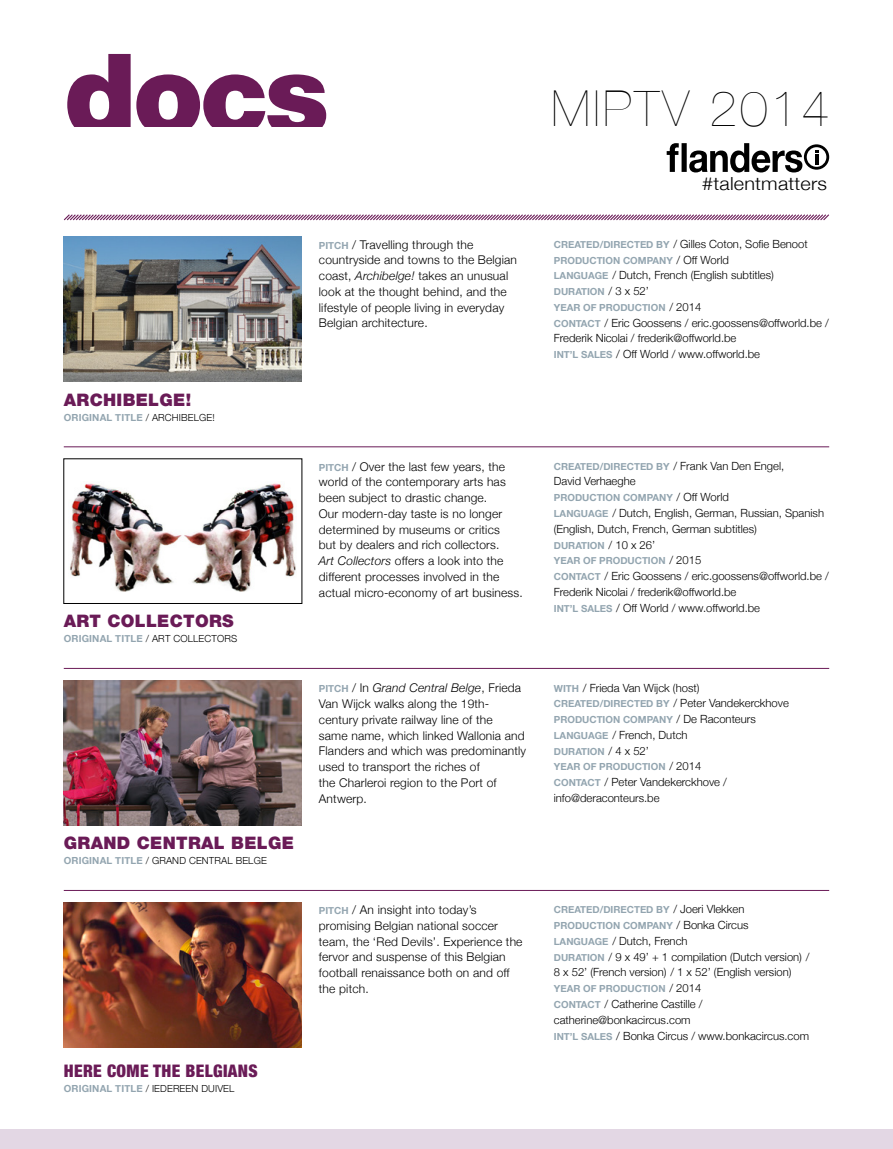
<style>
.page{position:relative;width:893px;height:1149px;background:#fff}
.page>*{position:absolute;margin:0;border:0;box-sizing:border-box;transform-origin:0 0}
.t1{font:900 112.5px "Helvetica Neue";color:#6a1b57}
.t2{font:200 49.5px "Helvetica Neue";letter-spacing:.065em;color:#000}
.t3{font:300 18px "Helvetica Neue";letter-spacing:.01em;color:#000;scale:1.15 1}
.t4{font:900 17.25px "Helvetica Neue";letter-spacing:.02em;color:#6a1b57}
.t5{font:900 condensed 17.25px "Helvetica Neue";letter-spacing:.02em;color:#6a1b57}
.t6{font:300 12px/15.8px "Helvetica Neue";letter-spacing:.015em;color:#000}
.t7{font:300 11.25px/15.8px "Helvetica Neue";color:#000}
.t8{font:700 9.75px/15.8px "Helvetica Neue";color:#93a5b0}
.t9{font:300 9.75px "Helvetica Neue";letter-spacing:.015em;color:#000}
.s1{font-weight:700;font-size:9.75px;color:#93a5b0}
.s2{font-style:italic}
.s3{font-weight:300;color:#000}
.s4{font-weight:700;color:#93a5b0}
.s5{font-weight:300;font-size:11.25px;color:#000}
</style>
<div class="page">
<img style="left:64px;top:237px;width:238px;height:144px">
<img style="left:70px;top:483px;width:226px;height:108px">
<img style="left:64px;top:680px;width:238px;height:145px">
<img style="left:64px;top:902px;width:238px;height:144px">
<svg style="left:64px;top:214px;width:765px;height:7px"></svg>
<hr style="left:64px;top:446px;width:765px;height:1px;background:#6a1b57">
<hr style="left:64px;top:667px;width:765px;height:1px;background:#6a1b57">
<hr style="left:64px;top:889px;width:765px;height:1px;background:#6a1b57">
<svg style="left:667px;top:143px;width:162px;height:29px"></svg>
<div style="left:0;top:1129px;width:893px;height:19px;background:#e3d7e4"></div>
<h1 class="t1" style="left:64px;top:27px;width:267px">docs</h1>
<p class="t6" style="left:319px;top:236px;width:200px"><span class="s1">PITCH</span> / Travelling through the countryside and towns to the Belgian coast, <span class="s2">Archibelge!</span> takes an unusual look at the thought behind, and the lifestyle of people living in everyday Belgian architecture.</p>
<h3 class="t4" style="left:64px;top:389px;width:129px">ARCHIBELGE!</h3>
<p class="t8" style="left:64px;top:409px;width:153px">ORIGINAL TITLE <span class="s3">/ ARCHIBELGE!</span></p>
<h3 class="t4" style="left:64px;top:610px;width:172px">ART COLLECTORS</h3>
<p class="t9" style="left:64px;top:631px;width:175px"><span class="s4">ORIGINAL TITLE</span> / ART COLLECTORS</p>
<h3 class="t4" style="left:64px;top:832px;width:232px">GRAND CENTRAL BELGE</h3>
<p class="t9" style="left:64px;top:852px;width:205px"><span class="s4">ORIGINAL TITLE</span> / GRAND CENTRAL BELGE</p>
<p class="t6" style="left:319px;top:457px;width:205px"><span class="s1">PITCH</span> / Over the last few years, the world of the contemporary arts has been subject to drastic change.<br>Our modern-day taste is no longer determined by museums or critics<br>but by dealers and rich collectors.<br><span class="s2">Art Collectors</span> offers a look into the different processes involved in the actual micro-economy of art business.</p>
<p class="t6" style="left:319px;top:679px;width:209px"><span class="s1">PITCH</span> / In <span class="s2">Grand Central Belge</span>, Frieda<br>Van Wijck walks along the 19th&shy;century private railway line of the<br>same name, which linked Wallonia and<br>Flanders and which was predominantly used to transport the riches of<br>the Charleroi region to the Port of<br>Antwerp.</p>
<p class="t6" style="left:319px;top:901px;width:205px"><span class="s1">PITCH</span> / An insight into today’s promising Belgian national soccer team, the ‘Red Devils’. Experience the fervor and suspense of this Belgian football renaissance both on and off the pitch.</p>
<h3 class="t5" style="left:64px;top:1056px;width:195px">HERE COME THE BELGIANS</h3>
<p class="t9" style="left:64px;top:1080px;width:172px"><span class="s4">ORIGINAL TITLE</span> / IEDEREEN DUIVEL</p>
<h2 class="t2" style="left:552px;top:70px;width:279px">MIPTV 2014</h2>
<h3 class="t3" style="left:702px;top:169px;width:110px">#talentmatters</h3>
<p class="t7" style="left:554px;top:235px;width:255px"><span class="s1">CREATED/DIRECTED BY</span> / Gilles Coton, Sofie Benoot</p>
<p class="t8" style="left:554px;top:252px;width:177px">PRODUCTION COMPANY <span class="s5">/ Off World</span></p>
<p class="t7" style="left:554px;top:267px;width:221px"><span class="s1">LANGUAGE</span> / Dutch, French (English subtitles)</p>
<p class="t8" style="left:554px;top:284px;width:149px">DURATION <span class="s5">/ 3 x 52’<br></span>YEAR OF PRODUCTION <span class="s5">/ 2014</span></p>
<p class="t7" style="left:554px;top:314px;width:276px"><span class="s1">CONTACT</span> / Eric Goossens / eric.goossens@offworld.be /<br>Frederik Nicolai / frederik@offworld.be<br><span class="s1">INT’L SALES</span> / Off World / www.offworld.be</p>
<p class="t8" style="left:554px;top:458px;width:232px">CREATED/DIRECTED BY <span class="s5">/ Frank Van Den Engel,</span></p>
<p class="t7" style="left:554px;top:473px;width:83px">David Verhaeghe</p>
<p class="t8" style="left:554px;top:490px;width:177px">PRODUCTION COMPANY <span class="s5">/ Off World</span></p>
<p class="t7" style="left:554px;top:504px;width:272px"><span class="s1">LANGUAGE</span> / Dutch, English, German, Russian, Spanish (English, Dutch, French, German subtitles)</p>
<p class="t8" style="left:554px;top:537px;width:149px">DURATION <span class="s5">/ 10 x 26’<br></span>YEAR OF PRODUCTION <span class="s5">/ 2015</span></p>
<p class="t7" style="left:554px;top:567px;width:276px"><span class="s1">CONTACT</span> / Eric Goossens / eric.goossens@offworld.be /<br>Frederik Nicolai / frederik@offworld.be<br><span class="s1">INT’L SALES</span> / Off World / www.offworld.be</p>
<p class="t7" style="left:554px;top:678px;width:236px"><span class="s1">WITH</span> / Frieda Van Wijck (host)<br><span class="s1">CREATED/DIRECTED BY</span> / Peter Vandekerckhove</p>
<p class="t8" style="left:554px;top:711px;width:203px">PRODUCTION COMPANY <span class="s5">/ De Raconteurs</span></p>
<p class="t7" style="left:554px;top:726px;width:135px"><span class="s1">LANGUAGE</span> / French, Dutch</p>
<p class="t8" style="left:554px;top:743px;width:149px">DURATION <span class="s5">/ 4 x 52’<br></span>YEAR OF PRODUCTION <span class="s5">/ 2014</span></p>
<p class="t7" style="left:554px;top:773px;width:175px"><span class="s1">CONTACT</span> / Peter Vandekerckhove / info@deraconteurs.be</p>
<p class="t8" style="left:554px;top:902px;width:196px">CREATED/DIRECTED BY <span class="s5">/ Joeri Vlekken<br></span>PRODUCTION COMPANY <span class="s5">/ Bonka Circus</span></p>
<p class="t7" style="left:554px;top:932px;width:257px"><span class="s1">LANGUAGE</span> / Dutch, French<br><span class="s1">DURATION</span> / 9 x 49’ + 1 compilation (Dutch version) /<br>8 x 52’ (French version) / 1 x 52’ (English version)</p>
<p class="t8" style="left:554px;top:980px;width:149px">YEAR OF PRODUCTION <span class="s5">/ 2014</span></p>
<p class="t7" style="left:554px;top:995px;width:257px"><span class="s1">CONTACT</span> / Catherine Castille / catherine@bonkacircus.com<br><span class="s1">INT’L SALES</span> / Bonka Circus / www.bonkacircus.com</p>
</div>
